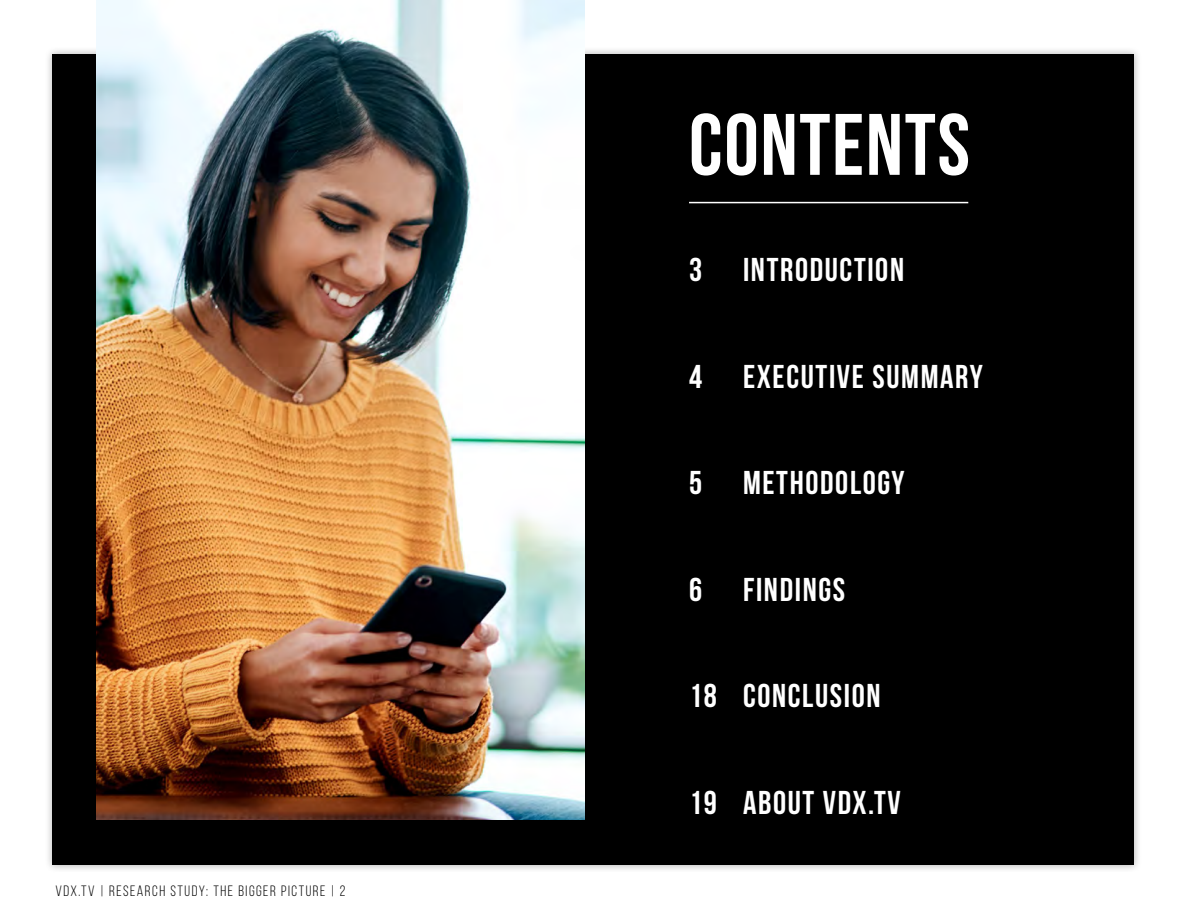
<style>
.page{position:relative;width:1188px;height:918px;background:#fff}
.page>*{position:absolute;margin:0;border:0;box-sizing:border-box;transform-origin:0 0}
.t1{font:87px "Bebas Neue";letter-spacing:.02em;color:#fff}
.t2{font:33px "Bebas Neue";letter-spacing:.05em;color:#fff}
.t3{font:15px "Bebas Neue";letter-spacing:.1em;color:#000}
</style>
<div class="page">
<div style="left:45px;top:46px;width:1097px;height:827px;background:#000;opacity:.3"></div>
<div style="left:53px;top:54px;width:1081px;height:811px;background:#000"></div>
<img style="left:96px;top:0;width:488px;height:820px">
<hr style="left:689px;top:202px;width:279px;height:1px;background:#fff">
<p class="t3" style="left:56px;top:883px;width:291px">VDX.TV | RESEARCH STUDY: THE BIGGER PICTURE | 2</p>
<h1 class="t1" style="left:689px;top:97px;width:283px">CONTENTS</h1>
<p class="t2" style="left:689px;top:252px;width:217px">3 INTRODUCTION</p>
<p class="t2" style="left:689px;top:358px;width:295px">4 EXECUTIVE SUMMARY</p>
<p class="t2" style="left:689px;top:465px;width:217px">5 METHODOLOGY</p>
<p class="t2" style="left:689px;top:571px;width:158px">6 FINDINGS</p>
<p class="t2" style="left:689px;top:678px;width:193px">18 CONCLUSION</p>
<p class="t2" style="left:689px;top:784px;width:213px">19 ABOUT VDX.TV</p>
</div>
